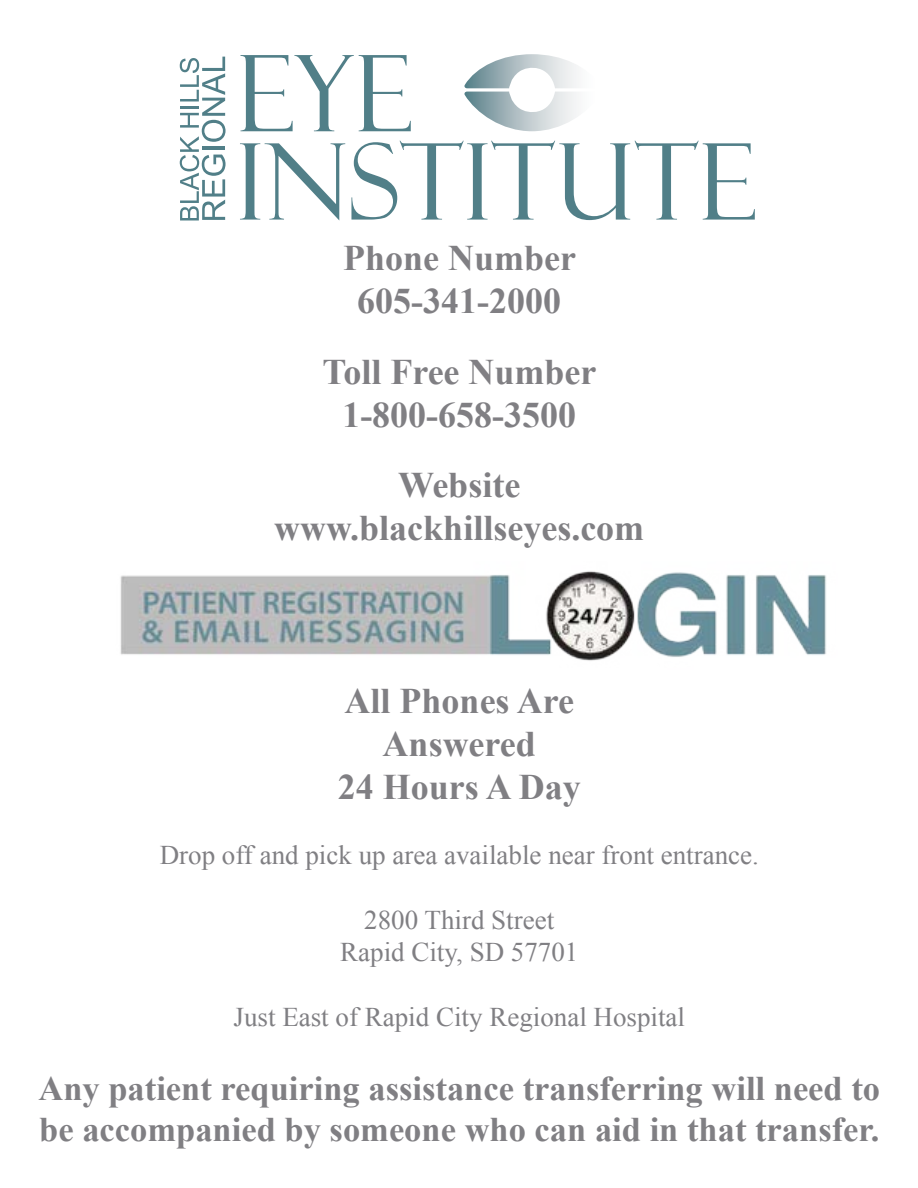
<style>
.page{position:relative;width:918px;height:1188px;background:#fff}
.page>*{position:absolute;margin:0;border:0;box-sizing:border-box;transform-origin:0 0}
.t1{font:700 36px/43.2px "Times New Roman";color:#807f83;text-align:center}
.t2{font:700 34.5px/41.4px "Times New Roman";color:#807f83}
.t3{font:27px/32.4px "Times New Roman";color:#807f83;text-align:center}
</style>
<div class="page">
<svg style="left:241px;top:55px;width:170px;height:76px"></svg>
<svg style="left:240px;top:143px;width:105px;height:77px"></svg>
<svg style="left:351px;top:141px;width:404px;height:79px"></svg>
<svg style="left:180px;top:57px;width:46px;height:163px"></svg>
<svg style="left:464px;top:54px;width:113px;height:77px"></svg>
<img style="left:120px;top:571px;width:706px;height:90px">
<h1 class="t1" style="left:343px;top:236px;width:234px">Phone Number<br>605-341-2000</h1>
<h1 class="t1" style="left:323px;top:349px;width:275px">Toll Free Number<br>1-800-658-3500</h1>
<h1 class="t1" style="left:274px;top:462px;width:372px">Website www.blackhillseyes.com</h1>
<h1 class="t1" style="left:338px;top:678px;width:245px">All Phones Are<br>Answered<br>24 Hours A Day</h1>
<p class="t3" style="left:160px;top:838px;width:601px">Drop off and pick up area available near front entrance.</p>
<p class="t3" style="left:340px;top:903px;width:240px">2800 Third Street<br>Rapid City, SD 57701</p>
<p class="t3" style="left:234px;top:1000px;width:453px">Just East of Rapid City Regional Hospital</p>
<p class="t2" style="left:38px;top:1067px;width:843px">Any patient requiring assistance transferring will need to be accompanied by someone who can aid in that transfer.</p>
</div>
